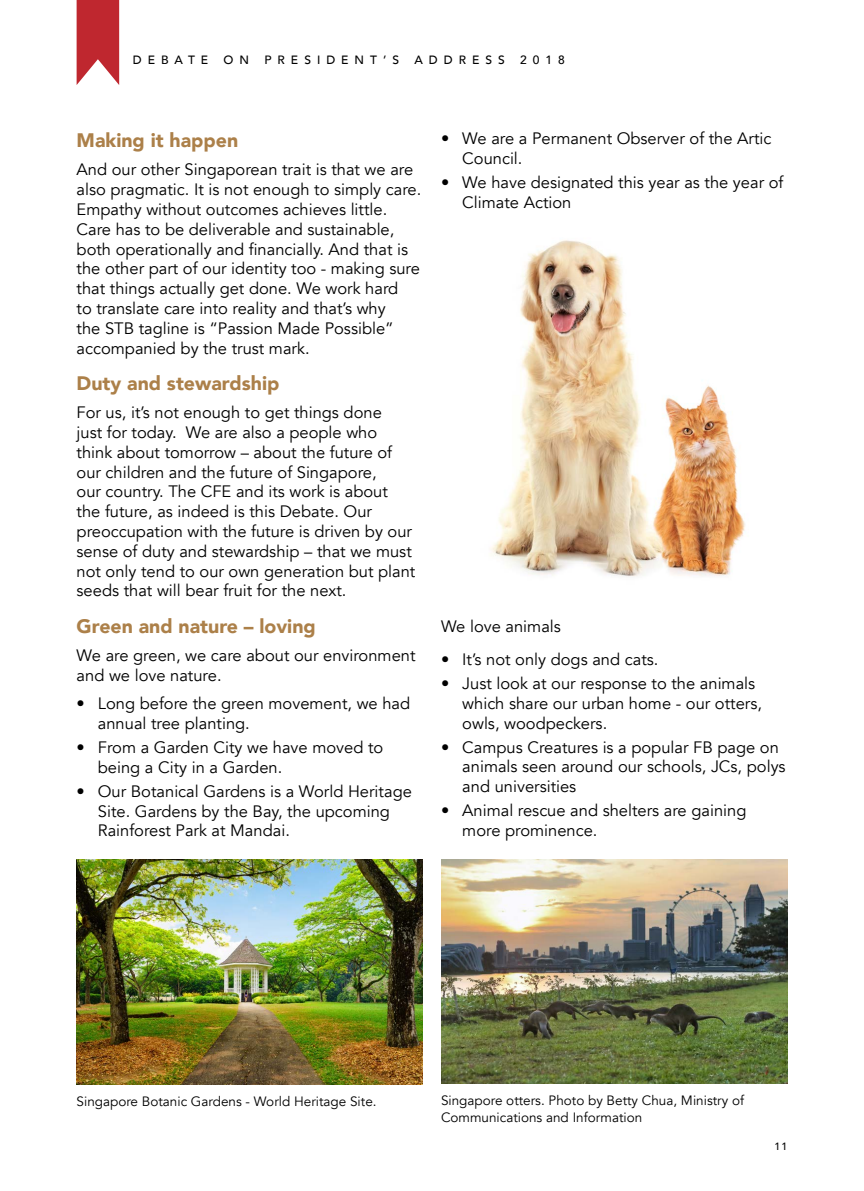
<style>
.page{position:relative;width:864px;height:1191px;background:#fff}
.page>*{position:absolute;margin:0;border:0;box-sizing:border-box;transform-origin:0 0}
.t1{font:900 19.5px "Avenir";color:#ac8049}
.t2{font:16.5px/19.8px "Avenir";color:#000}
.t3{font:13.5px/16.2px "Avenir";color:#000}
.t4{font:500 12px "Avenir";letter-spacing:.5em;color:#000}
.t5{font:500 10.5px "Avenir";color:#000}
</style>
<div class="page">
<svg style="left:77px;top:0;width:42px;height:85px;background:#c8484e"></svg>
<img style="left:77px;top:859px;width:346px;height:225px">
<img style="left:490px;top:240px;width:255px;height:337px">
<img style="left:441px;top:859px;width:346px;height:225px">
<p class="t4" style="left:133px;top:50px;width:77px">DEBATE</p>
<p class="t4" style="left:223px;top:50px;width:27px">O N</p>
<p class="t4" style="left:264px;top:50px;width:136px">PRESIDENT’S</p>
<p class="t4" style="left:414px;top:50px;width:92px">ADDRESS</p>
<p class="t4" style="left:520px;top:50px;width:46px">2018</p>
<p class="t1" style="left:77px;top:124px;width:163px">Making it happen</p>
<p class="t2" style="left:77px;top:160px;width:346px">And our other Singaporean trait is that we are also pragmatic. It is not enough to simply care.<br>Empathy without outcomes achieves little.<br>Care has to be deliverable and sustainable, both operationally and financially. And that is the other part of our identity too - making sure that things actually get done. We work hard<br>to translate care into reality and that’s why<br>the STB tagline is “Passion Made Possible” accompanied by the trust mark.</p>
<p class="t1" style="left:77px;top:366px;width:204px">Duty and stewardship</p>
<p class="t2" style="left:77px;top:403px;width:340px">For us, it’s not enough to get things done<br>just for today. We are also a people who think about tomorrow – about the future of our children and the future of Singapore,<br>our country. The CFE and its work is about the future, as indeed is this Debate. Our preoccupation with the future is driven by our sense of duty and stewardship – that we must not only tend to our own generation but plant seeds that will bear fruit for the next.</p>
<p class="t1" style="left:77px;top:609px;width:241px">Green and nature – loving</p>
<p class="t2" style="left:77px;top:645px;width:340px">We are green, we care about our environment and we love nature.</p>
<p class="t2" style="left:98px;top:694px;width:314px;text-indent:-21px">• Long before the green movement, we had annual tree planting.</p>
<p class="t2" style="left:98px;top:737px;width:287px;text-indent:-21px">• From a Garden City we have moved to being a City in a Garden.</p>
<p class="t2" style="left:98px;top:781px;width:315px;text-indent:-21px">• Our Botanical Gardens is a World Heritage<br>Site. Gardens by the Bay, the upcoming<br>Rainforest Park at Mandai.</p>
<p class="t2" style="left:462px;top:129px;width:310px;text-indent:-21px">• We are a Permanent Observer of the Artic<br>Council.</p>
<p class="t2" style="left:462px;top:173px;width:322px;text-indent:-21px">• We have designated this year as the year of<br>Climate Action</p>
<p class="t2" style="left:441px;top:617px;width:121px">We love animals</p>
<p class="t2" style="left:441px;top:649px;width:219px">• It’s not only dogs and cats.</p>
<p class="t2" style="left:462px;top:673px;width:301px;text-indent:-21px">• Just look at our response to the animals which share our urban home - our otters, owls, woodpeckers.</p>
<p class="t2" style="left:462px;top:737px;width:325px;text-indent:-21px">• Campus Creatures is a popular FB page on animals seen around our schools, JCs, polys and universities</p>
<p class="t2" style="left:462px;top:801px;width:285px;text-indent:-21px">• Animal rescue and shelters are gaining more prominence.</p>
<p class="t3" style="left:77px;top:1093px;width:301px">Singapore Botanic Gardens - World Heritage Site.</p>
<p class="t3" style="left:441px;top:1092px;width:304px">Singapore otters. Photo by Betty Chua, Ministry of<br>Communications and Information</p>
<p class="t5" style="left:774px;top:1137px;width:14px">11</p>
</div>
